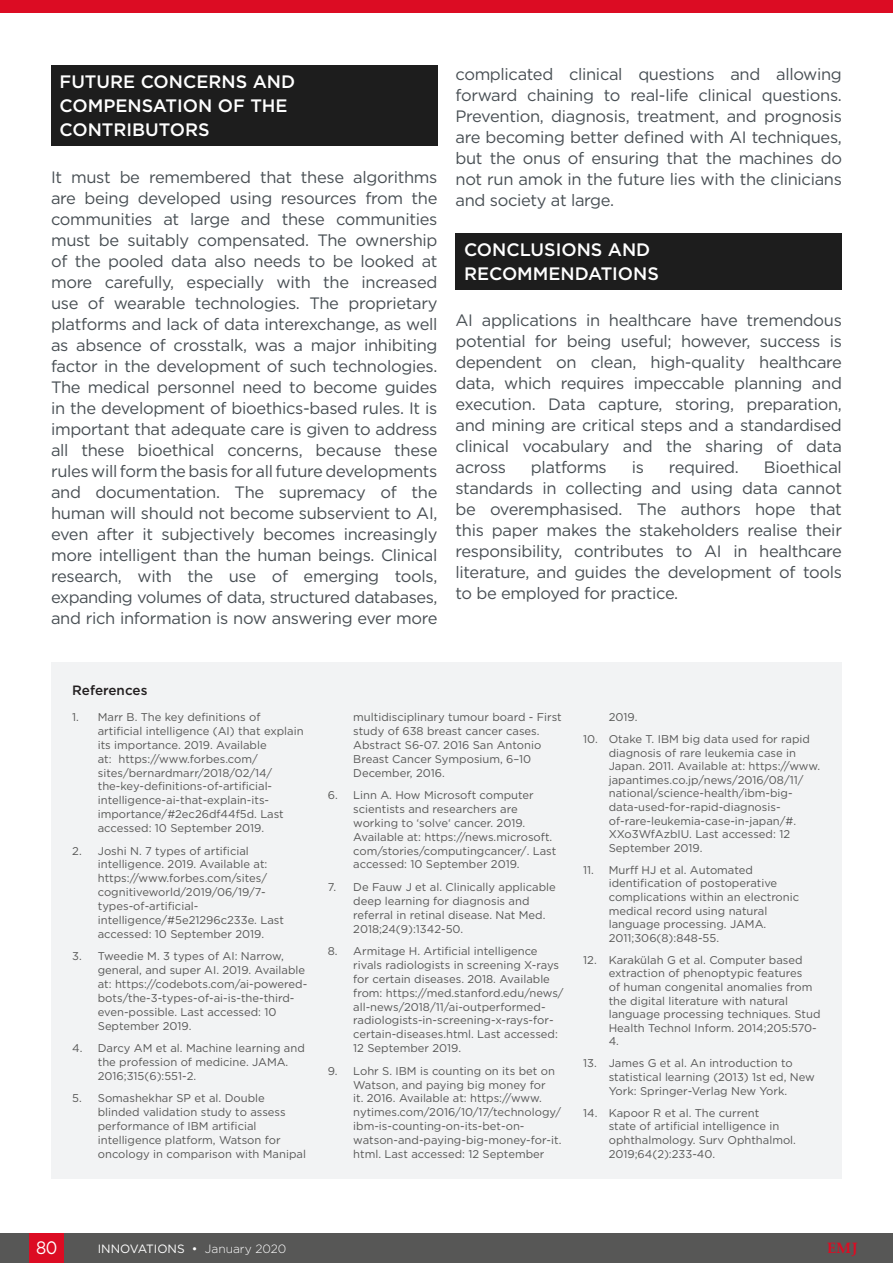
<style>
.page{position:relative;width:893px;height:1263px;background:#fff}
.page>*{position:absolute;margin:0;border:0;box-sizing:border-box;transform-origin:0 0}
.H1__Heading_1{font:500 18px/24px "Gotham";color:#fff}
.t1{font:18px "Gotham";color:#fff;scale:.9 1}
.Body_Text{font:16.5px/21px "Gotham";letter-spacing:-.02em;color:#484f54;text-align:justify}
.t2{font:700 15px "Palatino Linotype";color:#dc0c23}
.t3{font:500 13.5px "Gotham";color:#231f20}
.t4{font:12px "Gotham";color:#fff}
.t5{font:11.25px/14px "Gotham";color:#575756}
.s1{font-weight:300}
</style>
<div class="page">
<div style="left:0;top:1233px;width:893px;height:30px;background:#575756"></div>
<div style="left:30px;top:1233px;width:34px;height:30px;background:#dc0c23"></div>
<div style="left:51px;top:662px;width:791px;height:517px;background:#f2f3f4"></div>
<div style="left:51px;top:65px;width:386px;height:81px;background:#1d1d1d"></div>
<div style="left:455px;top:233px;width:387px;height:56px;background:#1d1d1d"></div>
<div style="left:0;top:0;width:893px;height:13px;background:#dc0c23"></div>
<p class="H1__Heading_1" style="left:60px;top:70px;width:237px">FUTURE CONCERNS AND<br>COMPENSATION OF THE<br>CONTRIBUTORS</p>
<p class="Body_Text" style="left:51px;top:166px;width:388px">It must be remembered that these algorithms are being developed using resources from the communities at large and these communities must be suitably compensated. The ownership of the pooled data also needs to be looked at more carefully, especially with the increased use of wearable technologies. The proprietary platforms and lack of data interexchange, as well as absence of crosstalk, was a major inhibiting factor in the development of such technologies.<br>The medical personnel need to become guides in the development of bioethics-based rules. It is important that adequate care is given to address all these bioethical concerns, because these rules will form the basis for all future developments and documentation. The supremacy of the human will should not become subservient to AI, even after it subjectively becomes increasingly more intelligent than the human beings. Clinical research, with the use of emerging tools, expanding volumes of data, structured databases, and rich information is now answering ever more</p>
<p class="Body_Text" style="left:455px;top:63px;width:388px">complicated clinical questions and allowing forward chaining to real-life clinical questions.<br>Prevention, diagnosis, treatment, and prognosis are becoming better defined with AI techniques, but the onus of ensuring that the machines do not run amok in the future lies with the clinicians and society at large.</p>
<p class="H1__Heading_1" style="left:464px;top:237px;width:197px">CONCLUSIONS AND<br>RECOMMENDATIONS</p>
<p class="Body_Text" style="left:455px;top:309px;width:388px">AI applications in healthcare have tremendous potential for being useful; however, success is dependent on clean, high-quality healthcare data, which requires impeccable planning and execution. Data capture, storing, preparation, and mining are critical steps and a standardised clinical vocabulary and the sharing of data across</p>
<p class="Body_Text" style="left:531px;top:456px;width:77px">platforms</p>
<p class="Body_Text" style="left:632px;top:456px;width:14px">is</p>
<p class="Body_Text" style="left:669px;top:456px;width:71px">required.</p>
<p class="Body_Text" style="left:455px;top:456px;width:388px;text-indent:308px">Bioethical standards in collecting and using data cannot be overemphasised. The authors hope that this paper makes the stakeholders realise their responsibility, contributes to AI in healthcare literature, and guides the development of tools to be employed for practice.</p>
<p class="t3" style="left:72px;top:681px;width:77px">References</p>
<p class="t5" style="left:98px;top:710px;width:207px;text-indent:-26px">1. Marr B. The key definitions of artificial intelligence (AI) that explain its importance. 2019. Available<br>at: https://www.forbes.com/ sites/bernardmarr/2018/02/14/ the-key-definitions-of-artificial&shy;intelligence-ai-that-explain-its&shy;importance/#2ec26df44f5d. Last accessed: 10 September 2019.</p>
<p class="t5" style="left:98px;top:843px;width:188px;text-indent:-26px">2. Joshi N. 7 types of artificial intelligence. 2019. Available at: https://www.forbes.com/sites/ cognitiveworld/2019/06/19/7- types-of-artificial&shy;intelligence/#5e21296c233e. Last accessed: 10 September 2019.</p>
<p class="t5" style="left:98px;top:949px;width:211px;text-indent:-26px">3. Tweedie M. 3 types of AI: Narrow, general, and super AI. 2019. Available at: https://codebots.com/ai-powered&shy;bots/the-3-types-of-ai-is-the-third&shy;even-possible. Last accessed: 10<br>September 2019.</p>
<p class="t5" style="left:98px;top:1041px;width:209px;text-indent:-26px">4. Darcy AM et al. Machine learning and the profession of medicine. JAMA.<br>2016;315(6):551-2.</p>
<p class="t5" style="left:98px;top:1091px;width:210px;text-indent:-26px">5. Somashekhar SP et al. Double blinded validation study to assess performance of IBM artificial intelligence platform, Watson for oncology in comparison with Manipal</p>
<p class="t5" style="left:353px;top:710px;width:210px">multidisciplinary tumour board - First study of 638 breast cancer cases.<br>Abstract S6-07. 2016 San Antonio<br>Breast Cancer Symposium, 6–10<br>December, 2016.</p>
<p class="t5" style="left:353px;top:788px;width:204px;text-indent:-26px">6. Linn A. How Microsoft computer scientists and researchers are working to ‘solve‘ cancer. 2019.<br>Available at: https://news.microsoft. com/stories/computingcancer/. Last accessed: 10 September 2019.</p>
<p class="t5" style="left:353px;top:880px;width:204px;text-indent:-26px">7. De Fauw J et al. Clinically applicable deep learning for diagnosis and referral in retinal disease. Nat Med.<br>2018;24(9):1342-50.</p>
<p class="t5" style="left:353px;top:944px;width:212px;text-indent:-26px">8. Armitage H. Artificial intelligence rivals radiologists in screening X-rays for certain diseases. 2018. Available from: https://med.stanford.edu/news/ all-news/2018/11/ai-outperformed&shy;radiologists-in-screening-x-rays-for&shy;certain-diseases.html. Last accessed:<br>12 September 2019.</p>
<p class="t5" style="left:353px;top:1063px;width:210px;text-indent:-26px">9. Lohr S. IBM is counting on its bet on Watson, and paying big money for<br>it. 2016. Available at: https://www. nytimes.com/2016/10/17/technology/ ibm-is-counting-on-its-bet-on&shy;watson-and-paying-big-money-for-it. html. Last accessed: 12 September</p>
<p class="t5" style="left:609px;top:710px;width:30px">2019.</p>
<p class="t5" style="left:609px;top:732px;width:213px;text-indent:-26px">10. Otake T. IBM big data used for rapid diagnosis of rare leukemia case in Japan. 2011. Available at: https://www. japantimes.co.jp/news/2016/08/11/ national/science-health/ibm-big&shy;data-used-for-rapid-diagnosis&shy;of-rare-leukemia-case-in-japan/#.<br>XXo3WfAzbIU. Last accessed: 12<br>September 2019.</p>
<p class="t5" style="left:609px;top:863px;width:192px;text-indent:-26px">11. Murff HJ et al. Automated identification of postoperative complications within an electronic medical record using natural language processing. JAMA.<br>2011;306(8):848-55.</p>
<p class="t5" style="left:609px;top:953px;width:213px;text-indent:-26px">12. Karakülah G et al. Computer based extraction of phenoptypic features<br>of human congenital anomalies from the digital literature with natural language processing techniques. Stud<br>Health Technol Inform. 2014;205:570-<br>4.</p>
<p class="t5" style="left:609px;top:1056px;width:208px;text-indent:-26px">13. James G et al. An introduction to statistical learning (2013) 1st ed, New<br>York: Springer-Verlag New York.</p>
<p class="t5" style="left:609px;top:1106px;width:189px;text-indent:-26px">14. Kapoor R et al. The current<br>state of artificial intelligence in ophthalmology. Surv Ophthalmol.<br>2019;64(2):233-40.</p>
<h1 class="t1" style="left:36px;top:1236px;width:25px">80</h1>
<p class="t4" style="left:98px;top:1241px;width:190px">INNOVATIONS • <span class="s1">January 2020</span></p>
<h3 class="t2" style="left:827px;top:1238px;width:32px">EMJ</h3>
</div>
